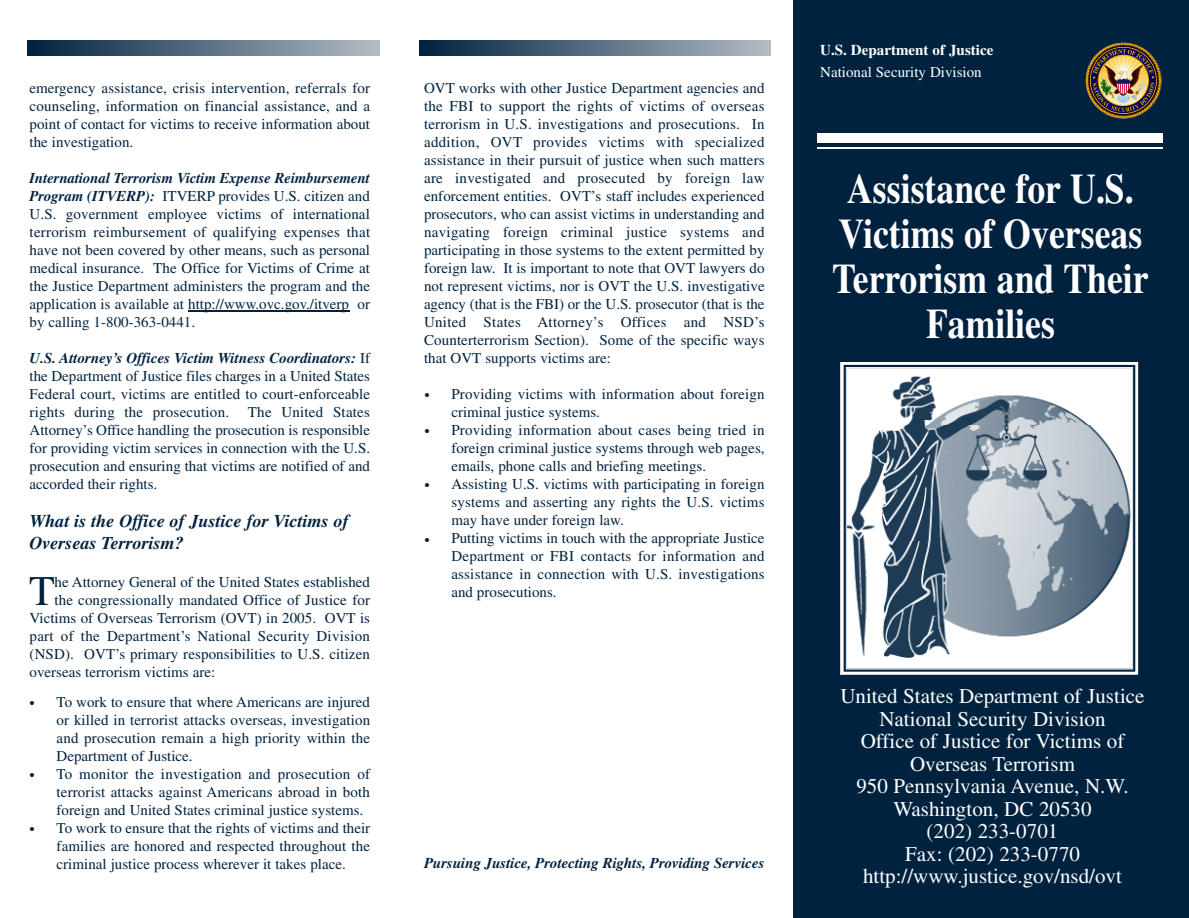
<style>
.page{position:relative;width:1189px;height:918px;background:#fff}
.page>*{position:absolute;margin:0;border:0;box-sizing:border-box;transform-origin:0 0}
.t1{font:42.15px "Times";color:#00223f}
.t2{font:700 42px/45px "Times";color:#fff;text-align:center;scale:.85 1}
.t3{font:21px/22.5px "Times";color:#fff;text-align:center}
.t4{font:italic 700 18px/21.6px "Times";color:#00223f}
.t5{font:15px/18px "Times";letter-spacing:.005em;color:#00223f;text-align:justify}
.t6{font:italic 700 15px "Times";letter-spacing:-.005em;color:#00223f}
.t7{font:15px "Times";color:#fff}
.t8{font:700 15px "Times";color:#fff}
.s1{font-weight:700;font-style:italic}
</style>
<div class="page">
<hr style="left:188px;top:310px;width:68px;height:1px;background:#00223f">
<hr style="left:255px;top:310px;width:52px;height:1px;background:#00223f">
<hr style="left:306px;top:310px;width:43px;height:1px;background:#00223f">
<img style="left:28px;top:41px;width:351px;height:15px">
<img style="left:419px;top:41px;width:351px;height:15px">
<div style="left:793px;top:0;width:396px;height:917px;background:#00223f"></div>
<div style="left:817px;top:133px;width:345px;height:9px;background:#fff"></div>
<hr style="left:817px;top:147px;width:345px;height:1px;background:#fff">
<img style="left:1121px;top:43px;width:40px;height:67px">
<svg style="left:841px;top:362px;width:297px;height:312px;background:#a9b5bf"></svg>
<p class="t5" style="left:30px;top:79px;width:342px">emergency assistance, crisis intervention, referrals for counseling, information on financial assistance, and a point of contact for victims to receive information about the investigation.</p>
<p class="t5" style="left:30px;top:169px;width:342px"><span class="s1">International Terrorism Victim Expense Reimbursement Program (ITVERP):</span> ITVERP provides U.S. citizen and U.S. government employee victims of international terrorism reimbursement of qualifying expenses that have not been covered by other means, such as personal medical insurance. The Office for Victims of Crime at the Justice Department administers the program and the application is available at http://www.ovc.gov./itverp or by calling 1-800-363-0441.</p>
<p class="t5" style="left:30px;top:349px;width:342px"><span class="s1">U.S. Attorney’s Offices Victim Witness Coordinators:</span> If the Department of Justice files charges in a United States Federal court, victims are entitled to court-enforceable rights during the prosecution.</p>
<p class="t5" style="left:30px;top:403px;width:342px;text-indent:218px">The United States Attorney’s Office handling the prosecution is responsible for providing victim services in connection with the U.S. prosecution and ensuring that victims are notified of and accorded their rights.</p>
<p class="t4" style="left:30px;top:510px;width:321px">What is the Office of Justice for Victims of<br>Overseas Terrorism?</p>
<h1 class="t1" style="left:29px;top:567px;width:27px">T</h1>
<p class="t5" style="left:55px;top:573px;width:317px">he Attorney General of the United States established</p>
<p class="t5" style="left:55px;top:591px;width:317px">the congressionally mandated Office of Justice for</p>
<p class="t5" style="left:30px;top:609px;width:342px">Victims of Overseas Terrorism (OVT) in 2005. OVT is</p>
<p class="t5" style="left:30px;top:627px;width:342px">part of the Department’s National Security Division</p>
<p class="t5" style="left:30px;top:645px;width:342px">(NSD). OVT’s primary responsibilities to U.S. citizen</p>
<p class="t5" style="left:30px;top:663px;width:187px">overseas terrorism victims are:</p>
<p class="t5" style="left:57px;top:693px;width:315px;text-align:left">To work to ensure that where Americans are injured or killed in terrorist attacks overseas, investigation and prosecution remain a high priority within the Department of Justice.<br>To monitor the investigation and prosecution of terrorist attacks against Americans abroad in both foreign and United States criminal justice systems.<br>To work to ensure that the rights of victims and their families are honored and respected throughout the criminal justice process wherever it takes place.</p>
<p class="t5" style="left:30px;top:693px;width:7px">•</p>
<p class="t5" style="left:30px;top:765px;width:7px">•</p>
<p class="t5" style="left:30px;top:819px;width:7px">•</p>
<p class="t5" style="left:424px;top:79px;width:342px">OVT works with other Justice Department agencies and the FBI to support the rights of victims of overseas terrorism in U.S. investigations and prosecutions. In addition, OVT provides victims with specialized assistance in their pursuit of justice when such matters are investigated and prosecuted by foreign law enforcement entities. OVT’s staff includes experienced prosecutors, who can assist victims in understanding and navigating foreign criminal justice systems and participating in those systems to the extent permitted by foreign law. It is important to note that OVT lawyers do not represent victims, nor is OVT the U.S. investigative agency (that is the FBI) or the U.S. prosecutor (that is the United States A tto r n e y ’s Offices and NSD’s Counterterrorism Section). Some of the specific ways that OVT supports victims are:</p>
<p class="t5" style="left:451px;top:385px;width:315px;text-align:left">Providing victims with information about foreign criminal justice systems.<br>Providing information about cases being tried in foreign criminal justice systems through web pages, emails, phone calls and briefing meetings.<br>Assisting U.S. victims with participating in foreign systems and asserting any rights the U.S. victims may have under foreign law.<br>Putting victims in touch with the appropriate Justice Department or FBI contacts for information and assistance in connection with U.S. investigations and prosecutions.</p>
<p class="t5" style="left:424px;top:386px;width:7px">•</p>
<p class="t5" style="left:424px;top:422px;width:7px">•</p>
<p class="t5" style="left:424px;top:476px;width:7px">•</p>
<p class="t5" style="left:424px;top:530px;width:7px">•</p>
<p class="t6" style="left:424px;top:853px;width:342px">Pursuing Justice, Protecting Rights, Providing Services</p>
<p class="t8" style="left:820px;top:41px;width:175px">U.S. Department of Justice</p>
<p class="t7" style="left:820px;top:64px;width:163px">National Security Division</p>
<h2 class="t2" style="left:832px;top:165px;width:374px">Assistance for U.S.<br>Victims of Overseas<br>Terrorism and Their<br>Families</h2>
<p class="t3" style="left:840px;top:684px;width:306px">United States Department of Justice<br>National Security Division<br>Office of Justice for Victims of<br>Overseas Terrorism<br>950 Pennsylvania Avenue, N.W.<br>Washington, DC 20530<br>(202) 233-0701<br>Fax: (202) 233-0770 http://www.justice.gov/nsd/ovt</p>
</div>
